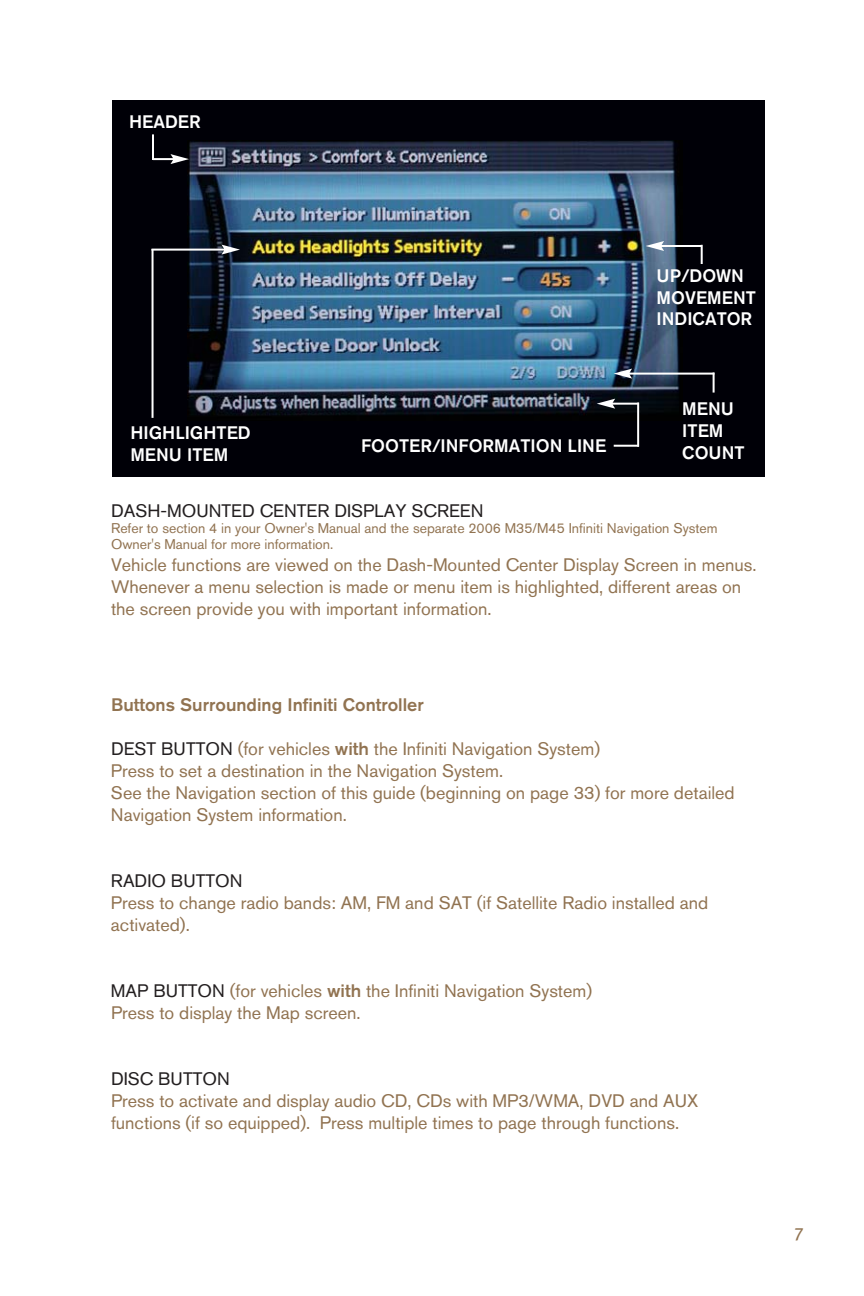
<style>
.page{position:relative;width:864px;height:1296px;background:#fff}
.page>*{position:absolute;margin:0;border:0;box-sizing:border-box;transform-origin:0 0}
.t1{font:18px/22px "Nissan AG";color:#917351}
.t2{font:500 18px/21.8px "Nissan AG";color:#fff}
.t3{font:500 18px "Nissan AG";color:#917351}
.t4{font:18px "Nissan AG";color:#231f20}
.t5{font:18px "Meta Plus Book Caps";color:#917351}
.t6{font:14px/16px "Nissan AG";color:#917351}
.s1{color:#231f20}
.s2{font-weight:500}
</style>
<div class="page">
<img style="left:112px;top:100px;width:653px;height:377px">
<p class="t2" style="left:129px;top:113px;width:73px">HEADER</p>
<p class="t2" style="left:130px;top:424px;width:122px">HIGHLIGHTED<br>MENU ITEM</p>
<p class="t2" style="left:361px;top:437px;width:247px">FOOTER/INFORMATION LINE</p>
<p class="t2" style="left:657px;top:267px;width:101px">UP/DOWN<br>MOVEMENT<br>INDICATOR</p>
<p class="t2" style="left:682px;top:400px;width:64px">MENU<br>ITEM<br>COUNT</p>
<p class="t4" style="left:111px;top:504px;width:374px">DASH-MOUNTED CENTER DISPLAY SCREEN</p>
<p class="t6" style="left:111px;top:521px;width:608px">Refer to section 4 in your Owner's Manual and the separate 2006 M35/M45 Infiniti Navigation System<br>Owner's Manual for more information.</p>
<p class="t1" style="left:111px;top:556px;width:647px">Vehicle functions are viewed on the Dash-Mounted Center Display Screen in menus.<br>Whenever a menu selection is made or menu item is highlighted, different areas on the screen provide you with important information.</p>
<p class="t3" style="left:111px;top:698px;width:314px">Buttons Surrounding Infiniti Controller</p>
<p class="t1" style="left:111px;top:739px;width:625px"><span class="s1">DEST BUTTON</span> (for vehicles <span class="s2">with</span> the Infiniti Navigation System)<br>Press to set a destination in the Navigation System.<br>See the Navigation section of this guide (beginning on page 33) for more detailed Navigation System information.</p>
<p class="t1" style="left:111px;top:871px;width:599px"><span class="s1">RADIO BUTTON<br></span>Press to change radio bands: AM, FM and SAT (if Satellite Radio installed and activated).</p>
<p class="t1" style="left:111px;top:981px;width:483px"><span class="s1">MAP BUTTON</span> (for vehicles <span class="s2">with</span> the Infiniti Navigation System)<br>Press to display the Map screen.</p>
<p class="t1" style="left:111px;top:1069px;width:589px"><span class="s1">DISC BUTTON<br></span>Press to activate and display audio CD, CDs with MP3/WMA, DVD and AUX functions (if so equipped). Press multiple times to page through functions.</p>
<p class="t5" style="left:794px;top:1223px;width:11px">7</p>
</div>
